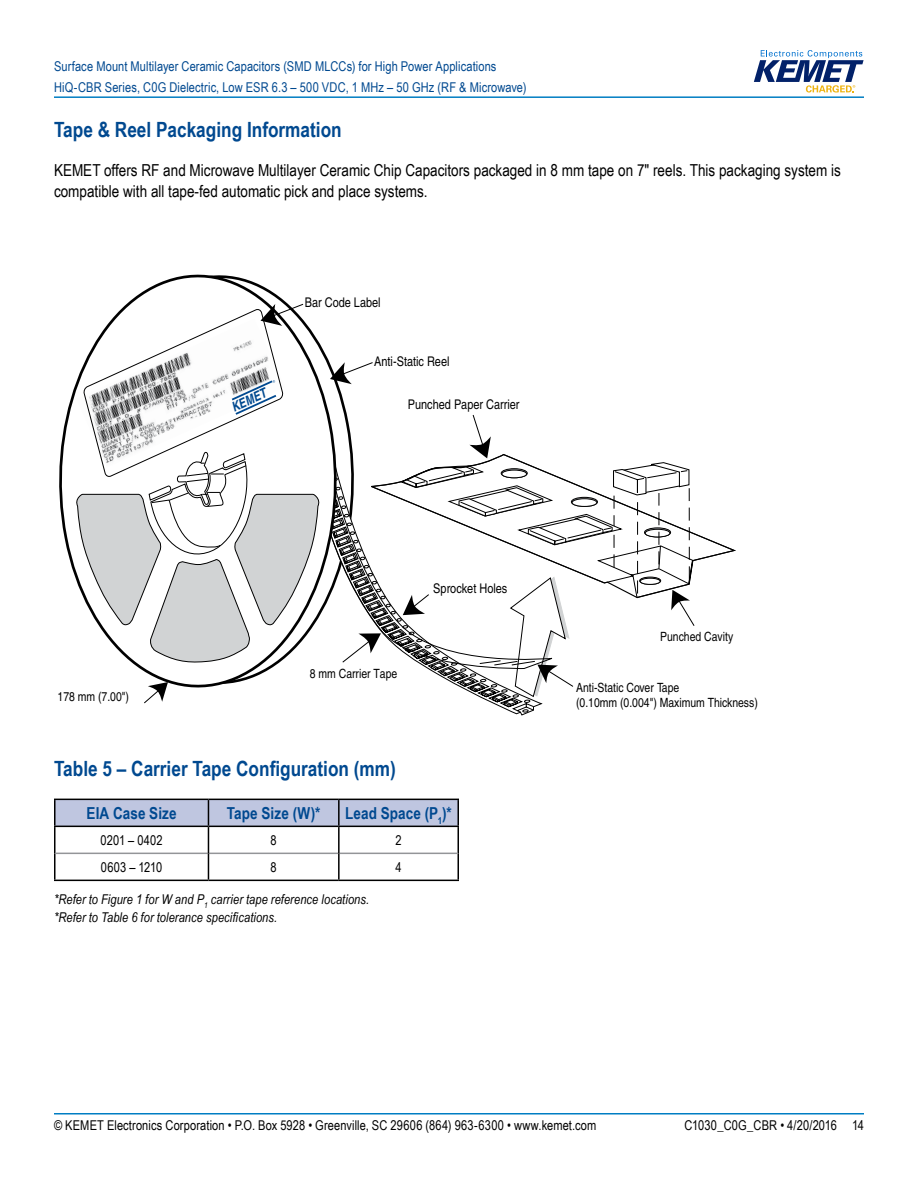
<style>
.page{position:relative;width:918px;height:1188px;background:#fff}
.page>*{position:absolute;margin:0;border:0;box-sizing:border-box;transform-origin:0 0}
.t1{font:700 21px "Arial Narrow";color:#004990}
.t2{font:16.5px/21px "Arial Narrow";color:#000}
.t3{font:700 16.5px "Arial Narrow";letter-spacing:.005em;color:#004990}
.t4{font:13.5px/21px "Arial Narrow";letter-spacing:.01em;color:#004990}
.t5{font:13.5px "Arial Narrow";letter-spacing:.01em;color:#000}
.t6{font:italic 13.5px/18px "Arial Narrow";letter-spacing:.005em;color:#000}
.t7{font:condensed 13.35px "Helvetica";color:#000}
.t8{font:italic 700 condensed 13.35px "Helvetica";color:#004990;scale:.96 1}
.t9{font:condensed 12.75px/15.3px "Helvetica";color:#000}
</style>
<div class="page">
<hr style="left:54px;top:1113px;width:810px;height:2px;background:#007dc3">
<hr style="left:54px;top:96px;width:810px;height:2px;background:#007dc3">
<svg style="left:754px;top:50px;width:110px;height:43px"></svg>
<hr style="left:54px;top:799px;width:154px;height:1px;background:#000">
<hr style="left:54px;top:800px;width:2px;height:26px;background:#000">
<hr style="left:54px;top:826px;width:154px;height:1px;background:#000">
<hr style="left:54px;top:827px;width:2px;height:26px;background:#000">
<hr style="left:54px;top:853px;width:2px;height:27px;background:#000">
<hr style="left:54px;top:880px;width:154px;height:1px;background:#000">
<hr style="left:208px;top:880px;width:131px;height:1px;background:#000">
<hr style="left:339px;top:880px;width:120px;height:1px;background:#000">
<svg style="left:55px;top:799px;width:404px;height:81px"></svg>
<hr style="left:338px;top:853px;width:2px;height:27px;background:#000">
<svg style="left:354px;top:362px;width:19px;height:9px"></svg>
<svg style="left:354px;top:415px;width:341px;height:297px"></svg>
<svg style="left:59px;top:274px;width:295px;height:430px"></svg>
<svg style="left:76px;top:304px;width:243px;height:359px"></svg>
<p class="t4" style="left:54px;top:55px;width:474px">Surface Mount Multilayer Ceramic Capacitors (SMD MLCCs) for High Power Applications<br>HiQ-CBR Series, C0G Dielectric, Low ESR 6.3 – 500 VDC, 1 MHz – 50 GHz (RF &amp; Microwave)</p>
<p class="t1" style="left:54px;top:113px;width:289px">Tape &amp; Reel Packaging Information</p>
<p class="t2" style="left:54px;top:159px;width:788px">KEMET offers RF and Microwave Multilayer Ceramic Chip Capacitors packaged in 8 mm tape on 7" reels. This packaging system is compatible with all tape-fed automatic pick and place systems.</p>
<p class="t8" style="left:229px;top:400px;width:40px;rotate:-24deg">KEMET</p>
<p class="t7" style="left:305px;top:295px;width:77px">Bar Code Label</p>
<p class="t7" style="left:374px;top:353px;width:77px">Anti-Static Reel</p>
<p class="t7" style="left:408px;top:396px;width:113px">Punched Paper Carrier</p>
<p class="t9" style="left:58px;top:689px;width:73px">178 mm (7.00")</p>
<p class="t9" style="left:310px;top:666px;width:89px">8 mm Carrier Tape</p>
<p class="t7" style="left:433px;top:580px;width:76px">Sprocket Holes</p>
<p class="t1" style="left:54px;top:753px;width:343px">Table 5 – Carrier Tape Configuration (mm)</p>
<p class="t3" style="left:87px;top:801px;width:92px">EIA Case Size</p>
<p class="t3" style="left:227px;top:801px;width:95px">Tape Size (W)*</p>
<p class="t3" style="left:345px;top:801px;width:108px">Lead Space (P<sub>1</sub>)*</p>
<p class="t5" style="left:101px;top:830px;width:64px">0201 – 0402</p>
<p class="t5" style="left:271px;top:830px;width:8px">8</p>
<p class="t5" style="left:395px;top:830px;width:8px">2</p>
<p class="t5" style="left:101px;top:857px;width:63px">0603 – 1210</p>
<p class="t5" style="left:271px;top:857px;width:8px">8</p>
<p class="t5" style="left:395px;top:857px;width:8px">4</p>
<p class="t6" style="left:54px;top:890px;width:317px">*Refer to Figure 1 for W and P<sub>1</sub> carrier tape reference locations. *Refer to Table 6 for tolerance specifications.</p>
<p class="t9" style="left:660px;top:629px;width:75px">Punched Cavity</p>
<p class="t9" style="left:576px;top:680px;width:183px">Anti-Static Cover Tape<br>(0.10mm (0.004") Maximum Thickness)</p>
<p class="t5" style="left:54px;top:1116px;width:544px">© KEMET Electronics Corporation • P.O. Box 5928 • Greenville, SC 29606 (864) 963-6300 • www.kemet.com</p>
<p class="t5" style="left:685px;top:1116px;width:181px">C1030_C0G_CBR • 4/20/2016 14</p>
</div>
